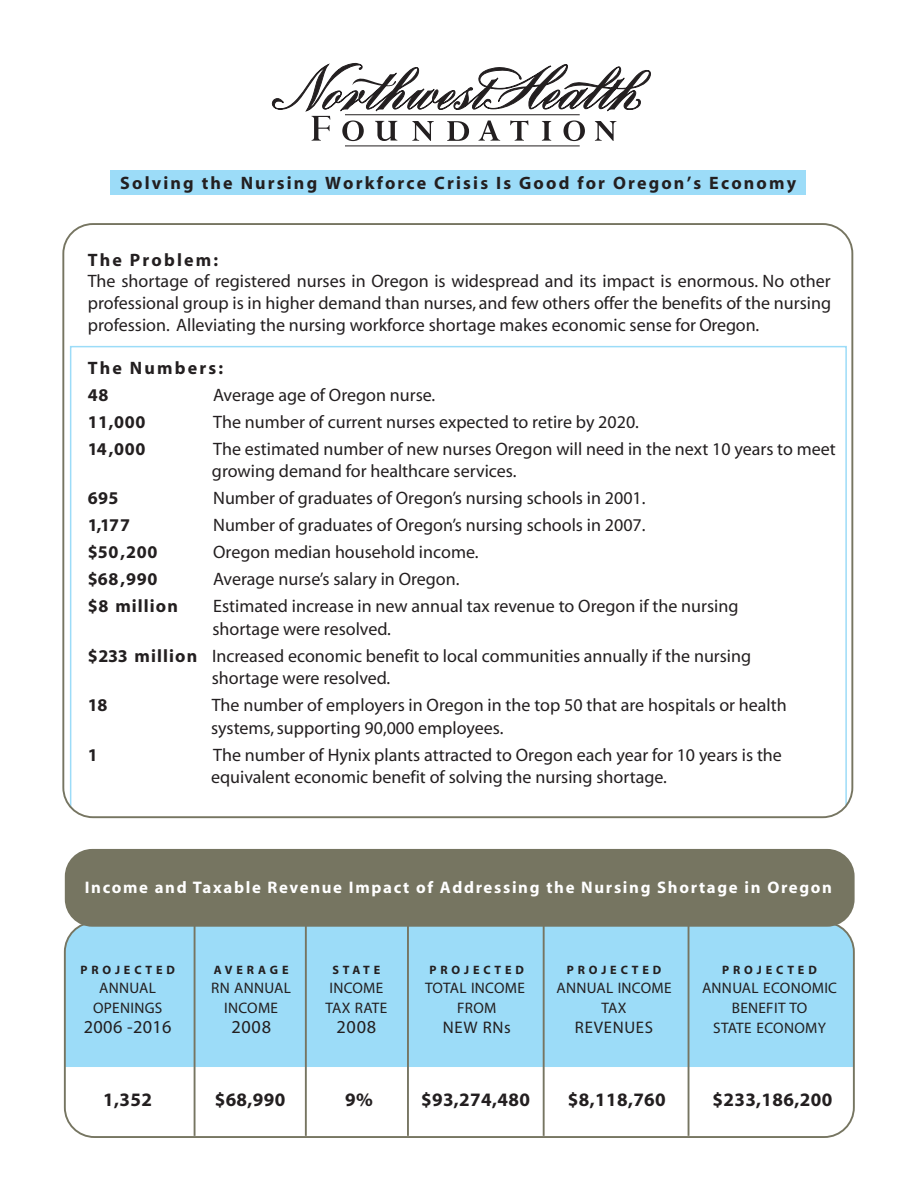
<style>
.page{position:relative;width:918px;height:1188px;background:#fff}
.page>*{position:absolute;margin:0;border:0;box-sizing:border-box;transform-origin:0 0}
.t1{font:700 19.05px "Myriad";letter-spacing:.02em;color:#231f20}
.t2{font:18.3px "Myriad";letter-spacing:.03em;color:#231f20}
.t3{font:18px/22.5px "Myriad";color:#231f20}
.t4{font:700 18px/27px "Myriad";letter-spacing:.12em;color:#231f20}
.t5{font:700 18px "Myriad";letter-spacing:.06em;color:#231f20}
.t6{font:700 16.8px "Myriad";letter-spacing:.1em;color:#fff}
.t7{font:16.8px "Myriad";letter-spacing:.04em;color:#231f20}
.t8{font:15.3px/19.8px "Myriad";letter-spacing:.02em;color:#231f20;text-align:center}
.t9{font:700 12.15px "Myriad";letter-spacing:.32em;color:#231f20}
.s1{font-weight:700}
</style>
<div class="page">
<div style="left:110px;top:170px;width:696px;height:25px;background:#9cdcf8"></div>
<div style="left:67px;top:923px;width:785px;height:144px;background:#9cdcf8"></div>
<hr style="left:194px;top:921px;width:2px;height:215px;background:#767561">
<hr style="left:305px;top:921px;width:2px;height:215px;background:#767561">
<hr style="left:407px;top:921px;width:2px;height:215px;background:#767561">
<hr style="left:543px;top:921px;width:2px;height:215px;background:#767561">
<hr style="left:688px;top:921px;width:1px;height:215px;background:#767561">
<svg style="left:69px;top:345px;width:779px;height:464px"></svg>
<div style="left:65px;top:849px;width:790px;height:78px;background:#767561;border-radius:27px"></div>
<hr style="left:345px;top:146px;width:235px;height:1px;background:#231f20">
<svg style="left:272px;top:62px;width:379px;height:79px"></svg>
<p class="t4" style="left:120px;top:170px;width:677px">Solving the Nursing Workforce Crisis Is Good for Oregon’s Economy</p>
<p class="t3" style="left:88px;top:250px;width:745px;line-height:21.6px"><span class="s1">The Problem:<br></span>The shortage of registered nurses in Oregon is widespread and its impact is enormous. No other professional group is in higher demand than nurses, and few others offer the benefits of the nursing profession. Alleviating the nursing workforce shortage makes economic sense for Oregon.</p>
<p class="t4" style="left:88px;top:355px;width:137px">The Numbers:<br>48</p>
<p class="t3" style="left:213px;top:384px;width:224px">Average age of Oregon nurse.</p>
<p class="t4" style="left:88px;top:409px;width:59px">11,000</p>
<p class="t3" style="left:213px;top:411px;width:427px">The number of current nurses expected to retire by 2020.</p>
<p class="t4" style="left:88px;top:436px;width:59px">14,000</p>
<p class="t3" style="left:212px;top:438px;width:625px">The estimated number of new nurses Oregon will need in the next 10 years to meet growing demand for healthcare services.</p>
<p class="t4" style="left:88px;top:485px;width:32px">695</p>
<p class="t3" style="left:213px;top:488px;width:434px">Number of graduates of Oregon’s nursing schools in 2001.</p>
<p class="t4" style="left:88px;top:512px;width:44px">1,177</p>
<p class="t3" style="left:213px;top:515px;width:434px">Number of graduates of Oregon’s nursing schools in 2007.</p>
<p class="t4" style="left:88px;top:539px;width:71px">$50,200</p>
<p class="t3" style="left:213px;top:542px;width:267px">Oregon median household income.</p>
<p class="t4" style="left:88px;top:566px;width:71px">$68,990</p>
<p class="t3" style="left:213px;top:569px;width:248px">Average nurse’s salary in Oregon.</p>
<p class="t5" style="left:88px;top:597px;width:92px">$8 million</p>
<p class="t3" style="left:212px;top:596px;width:528px">Estimated increase in new annual tax revenue to Oregon if the nursing shortage were resolved.</p>
<p class="t3" style="left:212px;top:645px;width:541px;text-indent:-124px"><span class="s1">$233 million</span> Increased economic benefit to local communities annually if the nursing shortage were resolved.</p>
<p class="t4" style="left:88px;top:692px;width:21px">18</p>
<p class="t3" style="left:211px;top:695px;width:577px">The number of employers in Oregon in the top 50 that are hospitals or health systems, supporting 90,000 employees.</p>
<p class="t4" style="left:88px;top:742px;width:11px">1</p>
<p class="t3" style="left:211px;top:744px;width:572px">The number of Hynix plants attracted to Oregon each year for 10 years is the equivalent economic benefit of solving the nursing shortage.</p>
<p class="t6" style="left:85px;top:879px;width:749px">Income and Taxable Revenue Impact of Addressing the Nursing Shortage in Oregon</p>
<p class="t9" style="left:80px;top:963px;width:96px">PROJECTED</p>
<p class="t8" style="left:93px;top:979px;width:71px">ANNUAL<br>OPENINGS</p>
<p class="t2" style="left:84px;top:1018px;width:89px">2006 -2016</p>
<p class="t9" style="left:214px;top:963px;width:76px">AVERAGE</p>
<p class="t8" style="left:211px;top:979px;width:81px">RN ANNUAL<br>INCOME</p>
<p class="t2" style="left:231px;top:1018px;width:41px">2008</p>
<p class="t9" style="left:332px;top:963px;width:50px">STATE</p>
<p class="t8" style="left:325px;top:979px;width:63px;text-align:left">INCOME<br>TAX RATE</p>
<p class="t2" style="left:337px;top:1018px;width:41px">2008</p>
<p class="t9" style="left:429px;top:963px;width:96px">PROJECTED</p>
<p class="t8" style="left:425px;top:979px;width:101px">TOTAL INCOME<br>FROM</p>
<p class="t7" style="left:443px;top:1019px;width:69px">NEW RNs</p>
<p class="t9" style="left:567px;top:963px;width:96px">PROJECTED</p>
<p class="t8" style="left:556px;top:979px;width:117px">ANNUAL INCOME<br>TAX</p>
<p class="t7" style="left:575px;top:1019px;width:80px">REVENUES</p>
<p class="t9" style="left:722px;top:963px;width:96px">PROJECTED</p>
<p class="t8" style="left:702px;top:979px;width:137px">ANNUAL ECONOMIC<br>BENEFIT TO<br>STATE ECONOMY</p>
<p class="t1" style="left:103px;top:1090px;width:50px">1,352</p>
<p class="t1" style="left:215px;top:1090px;width:72px">$68,990</p>
<p class="t1" style="left:345px;top:1090px;width:29px">9%</p>
<p class="t1" style="left:421px;top:1090px;width:110px">$93,274,480</p>
<p class="t1" style="left:568px;top:1090px;width:99px">$8,118,760</p>
<p class="t1" style="left:713px;top:1090px;width:121px">$233,186,200</p>
</div>
